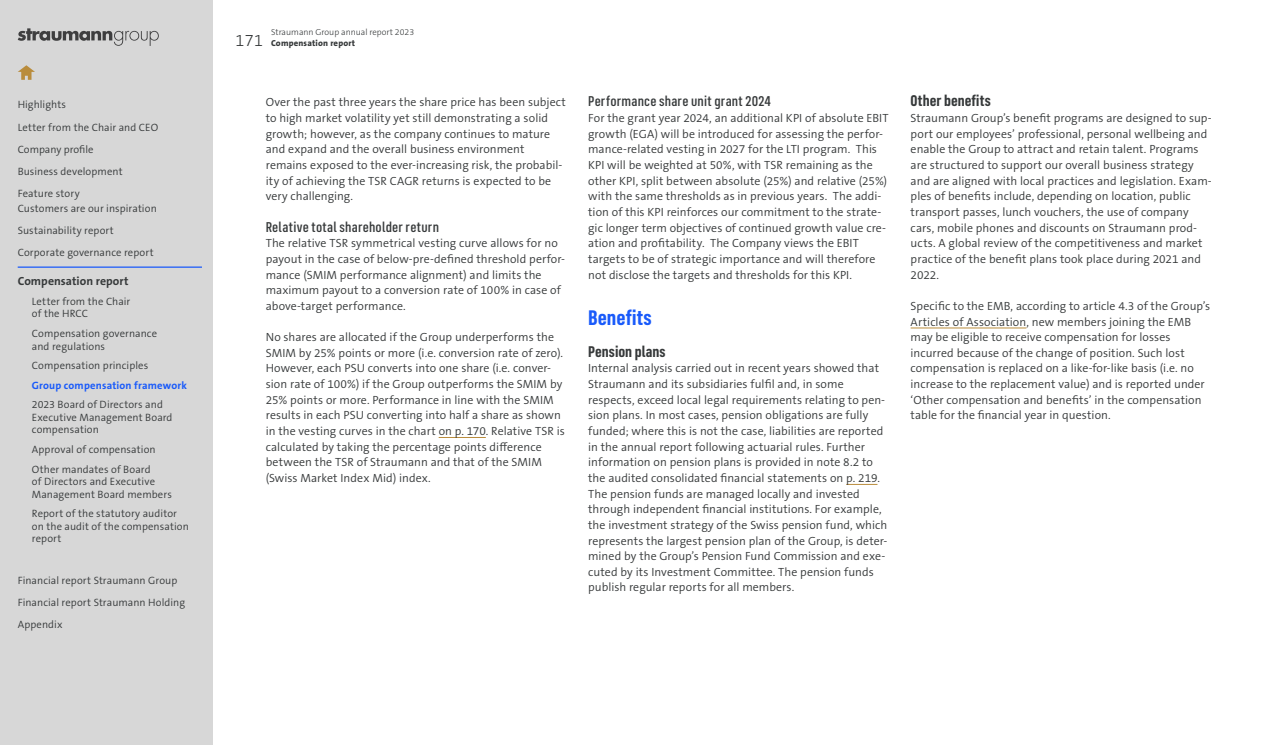
<style>
.page{position:relative;width:1265px;height:745px;background:#fff}
.page>*{position:absolute;margin:0;border:0;box-sizing:border-box;transform-origin:0 0}
.t1{font:700 21.25px "FS Industrie Cd";color:#195afa}
.t2{font:700 15.62px "FS Industrie Cd";color:#36393a}
.t3{font:500 14.38px "FS Industrie Cd";letter-spacing:.015em;color:#36393a}
.t4{font:300 11.88px/15.6px "The Sans B W4";letter-spacing:.005em;color:#36393a}
.t5{font:700 11.88px "The Sans B W7";letter-spacing:.005em;color:#36393a}
.t6{font:300 10.62px/22.1px "The Sans B W4";letter-spacing:.01em;color:#36393a}
.t7{font:700 10.62px "The Sans B W7";letter-spacing:.015em;color:#195afa}
.t8{font:300 8.75px "The Sans B W3";color:#36393a}
.t9{font:800 8.75px "The Sans B W8";letter-spacing:.02em;color:#36393a}
.s1{font-family:"The Sans B W3";font-weight:300;font-size:16.25px}
</style>
<div class="page">
<div style="left:0;top:0;width:213px;height:744px;background:#d7d7d7"></div>
<svg style="left:18px;top:28px;width:141px;height:18px"></svg>
<svg style="left:18px;top:65px;width:17px;height:15px"></svg>
<hr style="left:18px;top:266px;width:184px;height:1px;background:#195afa">
<p class="t6" style="left:18px;top:94px;width:142px">Highlights<br>Letter from the Chair and CEO<br>Company profile<br>Business development<br>Feature story</p>
<p class="t6" style="left:18px;top:197px;width:141px">Customers are our inspiration<br>Sustainability report<br>Corporate governance report</p>
<p class="t5" style="left:18px;top:273px;width:112px">Compensation report</p>
<p class="t6" style="left:32px;top:295px;width:100px;line-height:12.5px">Letter from the Chair of the HRCC</p>
<p class="t6" style="left:32px;top:327px;width:127px;line-height:12.5px">Compensation governance and regulations</p>
<p class="t6" style="left:32px;top:354px;width:118px">Compensation principles</p>
<p class="t7" style="left:32px;top:378px;width:157px">Group compensation framework</p>
<p class="t6" style="left:32px;top:398px;width:142px;line-height:12.5px">2023 Board of Directors and<br>Executive Management Board compensation</p>
<p class="t6" style="left:32px;top:439px;width:125px;line-height:19.6px">Approval of compensation<br>Other mandates of Board</p>
<p class="t6" style="left:32px;top:475px;width:142px;line-height:12.5px">of Directors and Executive<br>Management Board members</p>
<p class="t6" style="left:32px;top:507px;width:159px;line-height:12.5px">Report of the statutory auditor on the audit of the compensation report</p>
<p class="t6" style="left:18px;top:569px;width:169px">Financial report Straumann Group<br>Financial report Straumann Holding<br>Appendix</p>
<p class="t8" style="left:271px;top:26px;width:145px">Straumann Group annual report 2023</p>
<p class="t9" style="left:236px;top:37px;width:121px"><span class="s1">171</span> Compensation report</p>
<p class="t4" style="left:266px;top:95px;width:302px">Over the past three years the share price has been subject to high market volatility yet still demonstrating a solid growth; however, as the company continues to mature and expand and the overall business environment remains exposed to the ever-increasing risk, the probabil&shy;ity of achieving the TSR CAGR returns is expected to be very challenging.</p>
<p class="t3" style="left:266px;top:218px;width:175px">Relative total shareholder return</p>
<p class="t4" style="left:266px;top:235px;width:301px">The relative TSR symmetrical vesting curve allows for no payout in the case of below-pre-defined threshold perfor&shy;mance (SMIM performance alignment) and limits the maximum payout to a conversion rate of 100% in case of above-target performance.</p>
<p class="t4" style="left:266px;top:329px;width:300px">No shares are allocated if the Group underperforms the SMIM by 25% points or more (i.e. conversion rate of zero).<br>However, each PSU converts into one share (i.e. conver&shy;sion rate of 100%) if the Group outperforms the SMIM by 25% points or more. Performance in line with the SMIM results in each PSU converting into half a share as shown in the vesting curves in the chart on p. 170. Relative TSR is calculated by taking the percentage points difference between the TSR of Straumann and that of the SMIM (Swiss Market Index Mid) index.</p>
<p class="t3" style="left:588px;top:93px;width:184px">Performance share unit grant 2024</p>
<p class="t4" style="left:588px;top:110px;width:302px">For the grant year 2024, an additional KPI of absolute EBIT growth (EGA) will be introduced for assessing the perfor&shy;mance-related vesting in 2027 for the LTI program. This KPI will be weighted at 50%, with TSR remaining as the other KPI, split between absolute (25%) and relative (25%) with the same thresholds as in previous years. The addi&shy;tion of this KPI reinforces our commitment to the strate&shy;gic longer term objectives of continued growth value cre&shy;ation and profitability. The Company views the EBIT targets to be of strategic importance and will therefore not disclose the targets and thresholds for this KPI.</p>
<h1 class="t1" style="left:588px;top:305px;width:65px">Benefits</h1>
<h2 class="t2" style="left:588px;top:341px;width:79px">Pension plans</h2>
<p class="t4" style="left:588px;top:360px;width:301px">Internal analysis carried out in recent years showed that Straumann and its subsidiaries fulfil and, in some respects, exceed local legal requirements relating to pen&shy;sion plans. In most cases, pension obligations are fully funded; where this is not the case, liabilities are reported in the annual report following actuarial rules. Further information on pension plans is provided in note 8.2 to the audited consolidated financial statements on p. 219.<br>The pension funds are managed locally and invested through independent financial institutions. For example, the investment strategy of the Swiss pension fund, which represents the largest pension plan of the Group, is deter&shy;mined by the Group’s Pension Fund Commission and exe&shy;cuted by its Investment Committee. The pension funds publish regular reports for all members.</p>
<h2 class="t2" style="left:911px;top:91px;width:82px">Other benefits</h2>
<p class="t4" style="left:911px;top:110px;width:303px">Straumann Group’s benefit programs are designed to sup&shy;port our employees’ professional, personal wellbeing and enable the Group to attract and retain talent. Programs are structured to support our overall business strategy and are aligned with local practices and legislation. Exam&shy;ples of benefits include, depending on location, public transport passes, lunch vouchers, the use of company cars, mobile phones and discounts on Straumann prod&shy;ucts. A global review of the competitiveness and market practice of the benefit plans took place during 2021 and 2022.</p>
<p class="t4" style="left:911px;top:298px;width:301px">Specific to the EMB, according to article 4.3 of the Group’s Articles of Association, new members joining the EMB may be eligible to receive compensation for losses incurred because of the change of position. Such lost compensation is replaced on a like-for-like basis (i.e. no increase to the replacement value) and is reported under ‘Other compensation and benefits’ in the compensation table for the financial year in question.</p>
</div>
